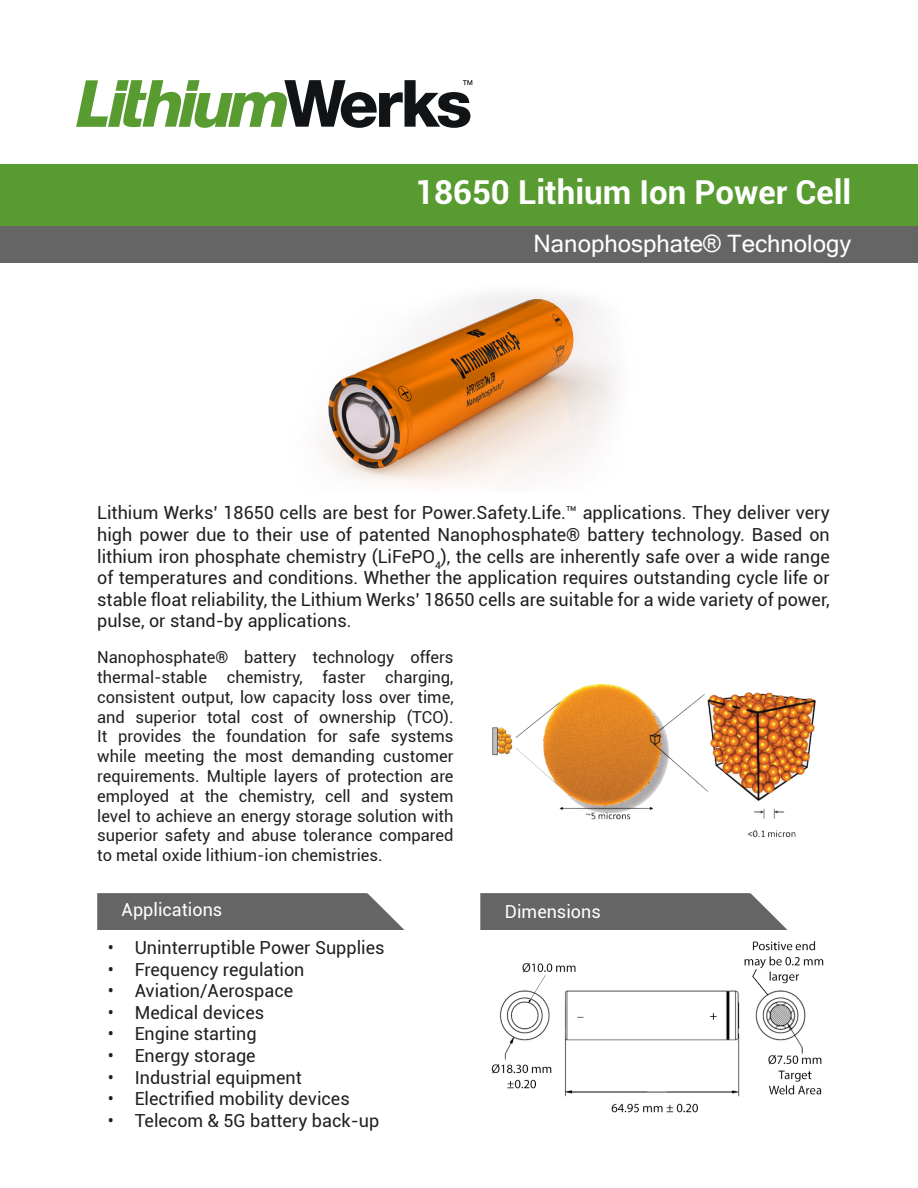
<style>
.page{position:relative;width:918px;height:1188px;background:#fff}
.page>*{position:absolute;margin:0;border:0;box-sizing:border-box;transform-origin:0 0}
.t1{font:700 33px "Roboto";color:#fff}
.t2{font:24px "Microsoft Sans Serif";color:#fff}
.t3{font:18px/21.6px "Roboto";color:#231f20;text-align:justify}
.t4{font:18px "Roboto";color:#fff}
.t5{font:16.5px/19.8px "Roboto";color:#231f20;text-align:justify}
</style>
<div class="page">
<svg style="left:480px;top:893px;width:308px;height:37px;background:#6f6f6f"></svg>
<img style="left:491px;top:941px;width:333px;height:172px">
<img style="left:492px;top:684px;width:324px;height:153px">
<svg style="left:97px;top:893px;width:307px;height:37px;background:#6f6e6e"></svg>
<div style="left:1px;top:224px;width:917px;height:38px;background:#666565"></div>
<div style="left:1px;top:164px;width:917px;height:61px;background:#589b31"></div>
<svg style="left:76px;top:80px;width:396px;height:48px"></svg>
<img style="left:318px;top:292px;width:299px;height:193px">
<p class="t1" style="left:415px;top:169px;width:438px">18650 Lithium Ion Power Cell</p>
<p class="t2" style="left:534px;top:228px;width:319px">Nanophosphate® Technology</p>
<p class="t3" style="left:97px;top:502px;width:734px">Lithium Werks’ 18650 cells are best for Power.Safety.Life.™ applications. They deliver very high power due to their use of patented Nanophosphate® battery technology. Based on lithium iron phosphate chemistry (LiFePO<sub>4</sub>), the cells are inherently safe over a wide range of temperatures and conditions. Whether the application requires outstanding cycle life or stable float reliability, the Lithium Werks’ 18650 cells are suitable for a wide variety of power, pulse, or stand-by applications.</p>
<p class="t5" style="left:97px;top:647px;width:358px">Nanophosphate® battery technology offers thermal-stable chemistry, faster charging, consistent output, low capacity loss over time, and superior total cost of ownership (TCO).<br>It provides the foundation for safe systems while meeting the most demanding customer requirements. Multiple layers of protection are employed at the chemistry, cell and system level to achieve an energy storage solution with superior safety and abuse tolerance compared to metal oxide lithium-ion chemistries.</p>
<p class="t4" style="left:122px;top:897px;width:102px">Applications</p>
<p class="t3" style="left:108px;top:936px;width:278px">• Uninterruptible Power Supplies</p>
<p class="t3" style="left:108px;top:958px;width:198px">• Frequency regulation</p>
<p class="t3" style="left:108px;top:979px;width:187px">• Aviation/Aerospace</p>
<p class="t3" style="left:108px;top:1001px;width:158px">• Medical devices</p>
<p class="t3" style="left:108px;top:1023px;width:150px">• Engine starting</p>
<p class="t3" style="left:108px;top:1044px;width:150px">• Energy storage</p>
<p class="t3" style="left:108px;top:1066px;width:196px">• Industrial equipment</p>
<p class="t3" style="left:108px;top:1087px;width:244px">• Electrified mobility devices</p>
<p class="t3" style="left:108px;top:1109px;width:273px">• Telecom &amp; 5G battery back-up</p>
<p class="t4" style="left:505px;top:899px;width:97px">Dimensions</p>
</div>
